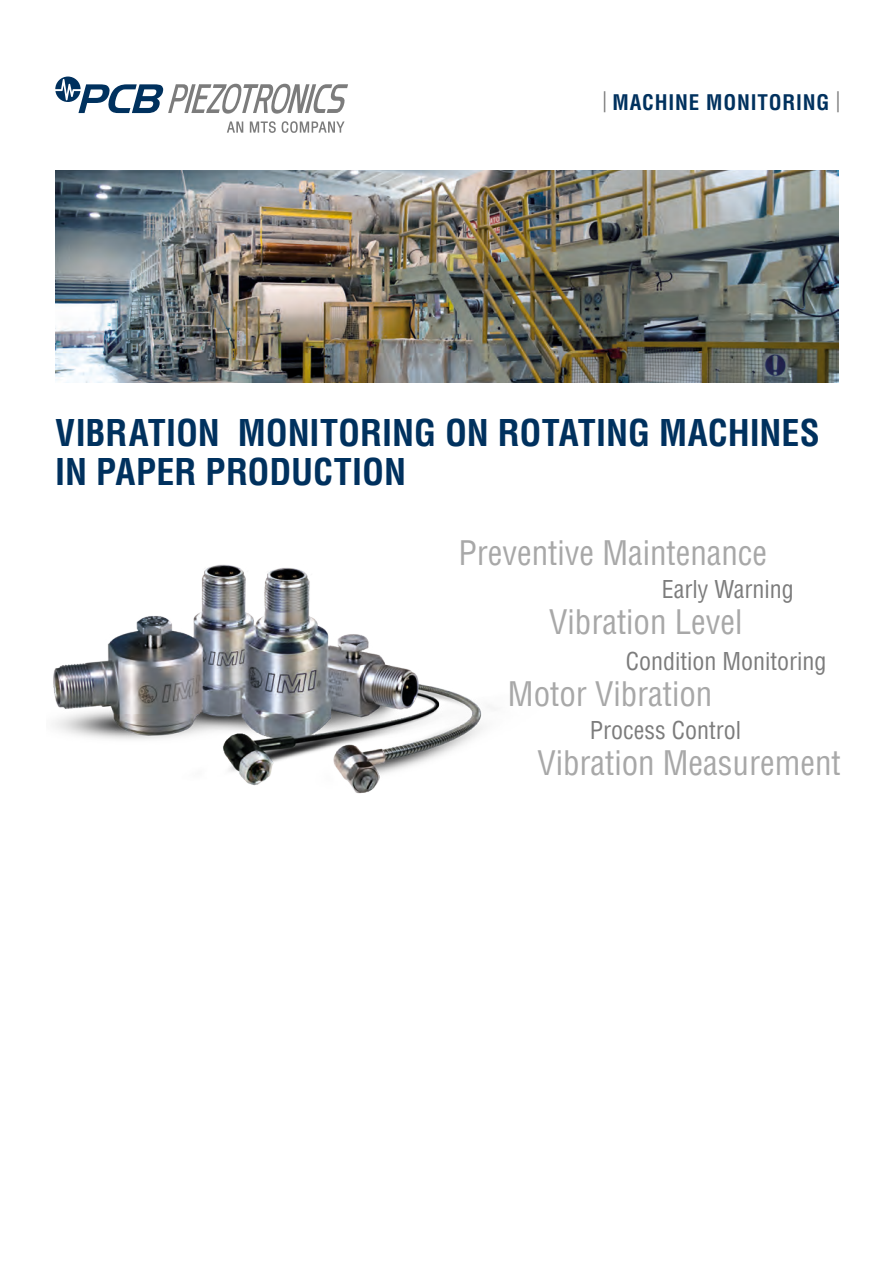
<style>
.page{position:relative;width:893px;height:1263px;background:#fff}
.page>*{position:absolute;margin:0;border:0;box-sizing:border-box;transform-origin:0 0}
.Umschlag_Headline_Bl{font:700 condensed 36px "Helvetica LT Pro";color:#00315e}
.t1{font:condensed 33px "Helvetica LT Pro";color:#a8a8a8}
.t2{font:condensed 24px "Helvetica LT Pro";color:#7c7c7c}
.t3{font:700 condensed 21px "Helvetica LT Pro";letter-spacing:.04em;color:#00315e}
.s1{font-weight:400;color:#7c7c7c}
</style>
<div class="page">
<img style="left:55px;top:170px;width:783px;height:213px">
<svg style="left:227px;top:121px;width:16px;height:12px"></svg>
<svg style="left:250px;top:121px;width:26px;height:12px"></svg>
<svg style="left:282px;top:121px;width:63px;height:12px"></svg>
<svg style="left:55px;top:77px;width:293px;height:37px"></svg>
<img style="left:53px;top:564px;width:437px;height:230px">
<p class="t3" style="left:602px;top:88px;width:240px"><span class="s1">|</span> MACHINE MONITORING <span class="s1">|</span></p>
<p class="Umschlag_Headline_Bl" style="left:55px;top:409px;width:766px">VIBRATION MONITORING ON ROTATING MACHINES</p>
<p class="Umschlag_Headline_Bl" style="left:55px;top:448px;width:352px">IN PAPER PRODUCTION</p>
<p class="t1" style="left:458px;top:532px;width:310px">Preventive Maintenance</p>
<p class="t2" style="left:662px;top:574px;width:134px">Early Warning</p>
<p class="t1" style="left:549px;top:601px;width:195px">Vibration Level</p>
<p class="t2" style="left:626px;top:646px;width:202px">Condition Monitoring</p>
<p class="t1" style="left:508px;top:673px;width:206px">Motor Vibration</p>
<p class="t2" style="left:590px;top:715px;width:153px">Process Control</p>
<p class="t1" style="left:537px;top:742px;width:305px">Vibration Measurement</p>
</div>
